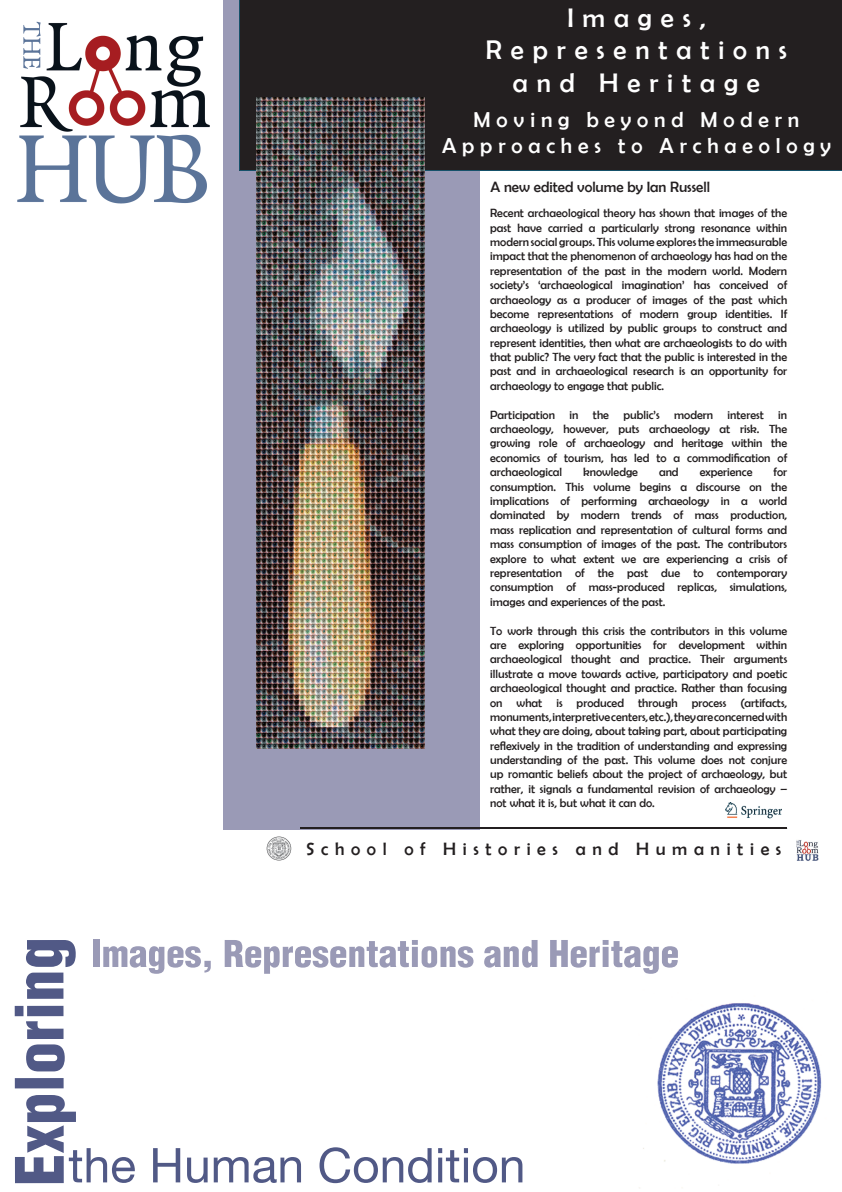
<style>
.page{position:relative;width:842px;height:1192px;background:#fff}
.page>*{position:absolute;margin:0;border:0;box-sizing:border-box;transform-origin:0 0}
.t1{font:27px/32.4px "Berlin Sans FB";letter-spacing:.33em;color:#fff;text-align:center}
.t2{font:21.7px/26.1px "Berlin Sans FB";letter-spacing:.27em;color:#fff;text-align:center}
.t3{font:18px "Berlin Sans FB";letter-spacing:.37em;color:#231f20}
.t4{font:15px "Berlin Sans FB";color:#231f20}
.t5{font:12px/14.4px "Berlin Sans FB";color:#231f20;text-align:justify}
</style>
<div class="page">
<img style="left:639px;top:1003px;width:183px;height:185px">
<div style="left:15px;top:1078px;width:49px;height:10px;background:#515986"></div>
<svg style="left:15px;top:1006px;width:50px;height:65px"></svg>
<svg style="left:26px;top:973px;width:37px;height:26px"></svg>
<svg style="left:26px;top:940px;width:50px;height:27px"></svg>
<svg style="left:15px;top:1095px;width:120px;height:88px"></svg>
<svg style="left:153px;top:1148px;width:27px;height:34px"></svg>
<svg style="left:187px;top:1158px;width:21px;height:25px"></svg>
<svg style="left:214px;top:1157px;width:87px;height:26px"></svg>
<svg style="left:319px;top:1147px;width:113px;height:36px"></svg>
<svg style="left:438px;top:1148px;width:84px;height:35px"></svg>
<div style="left:224px;top:0;width:256px;height:829px;background:#9a9ab6"></div>
<img style="left:17px;top:21px;width:193px;height:183px">
<div style="left:93px;top:940px;width:7px;height:27px;background:#9a9ab6"></div>
<svg style="left:103px;top:946px;width:108px;height:28px"></svg>
<svg style="left:225px;top:940px;width:248px;height:34px"></svg>
<svg style="left:484px;top:940px;width:53px;height:28px"></svg>
<svg style="left:550px;top:940px;width:128px;height:34px"></svg>
<div style="left:239px;top:0;width:603px;height:171px;background:#231f20"></div>
<img style="left:266px;top:836px;width:26px;height:25px">
<img style="left:796px;top:840px;width:23px;height:21px">
<hr style="left:300px;top:828px;width:487px;height:1px;background:#231f20">
<img style="left:726px;top:803px;width:56px;height:15px">
<img style="left:256px;top:97px;width:169px;height:651px">
<h1 class="t1" style="left:486px;top:2px;width:303px">Images,<br>Representations and Heritage</h1>
<h2 class="t2" style="left:442px;top:106px;width:390px">Moving beyond Modern<br>Approaches to Archaeology</h2>
<p class="t4" style="left:490px;top:179px;width:221px">A new edited volume by Ian Russell</p>
<p class="t5" style="left:490px;top:206px;width:299px">Recent archaeological theory has shown that images of the past have carried a particularly strong resonance within modern social groups. This volume explores the immeasurable impact that the phenomenon of archaeology has had on the representation of the past in the modern world. Modern society’s ‘archaeological imagination’ has conceived of archaeology as a producer of images of the past which become representations of modern group identities. If archaeology is utilized by public groups to construct and represent identities, then what are archaeologists to do with that public? The very fact that the public is interested in the past and in archaeological research is an opportunity for archaeology to engage that public.</p>
<p class="t5" style="left:490px;top:407px;width:299px">Participation in the public’s modern interest in archaeology, however, puts archaeology at risk. The growing role of archaeology and heritage within the economics of tourism, has led to a commodification of archaeological</p>
<p class="t5" style="left:490px;top:465px;width:299px;text-indent:283px">for consumption. This volume begins a discourse on the implications of performing archaeology in a world dominated by modern trends of mass production, mass replication and representation of cultural forms and mass consumption of images of the past. The contributors explore to what extent we are experiencing a crisis of representation of the past due to contemporary consumption of mass-produced replicas, simulations, images and experiences of the past.</p>
<p class="t5" style="left:490px;top:623px;width:299px">To work through this crisis the contributors in this volume are exploring opportunities for development within archaeological thought and practice. Their arguments illustrate a move towards active, participatory and poetic archaeological thought and practice. Rather than focusing on what is produced through process (artifacts, monuments, interpretive centers, etc.), they are concerned with what they are doing, about taking part, about participating reflexively in the tradition of understanding and expressing understanding of the past. This volume does not conjure up romantic beliefs about the project of archaeology, but rather, it signals a fundamental revision of archaeology – not what it is, but what it can do.</p>
<p class="t5" style="left:583px;top:465px;width:56px">knowledge</p>
<p class="t5" style="left:659px;top:465px;width:21px">and</p>
<p class="t5" style="left:700px;top:465px;width:54px">experience</p>
<h3 class="t3" style="left:306px;top:839px;width:477px">School of Histories and Humanities</h3>
</div>
